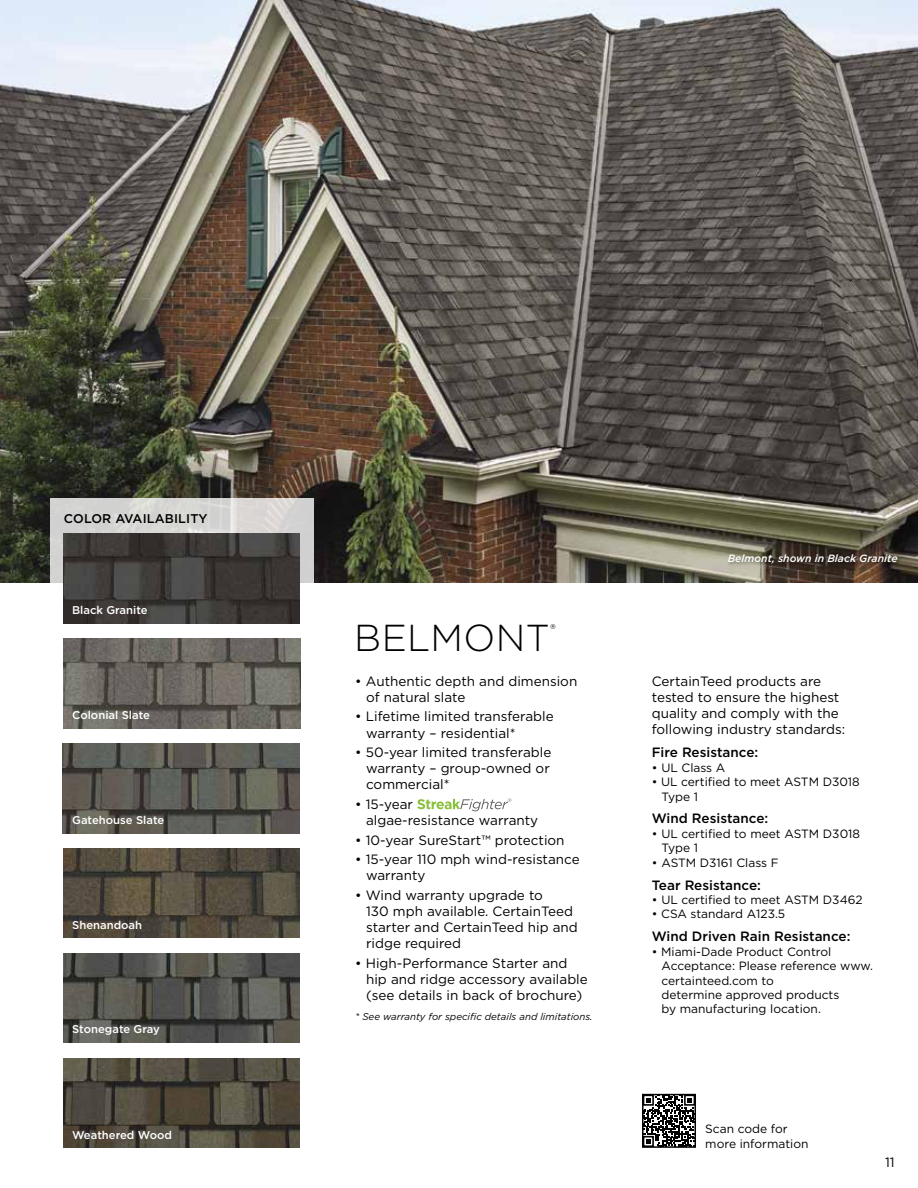
<style>
.page{position:relative;width:918px;height:1188px;background:#fff}
.page>*{position:absolute;margin:0;border:0;box-sizing:border-box;transform-origin:0 0}
.t1{font:300 37.5px "Gotham";letter-spacing:.01em;color:#000}
.t2{font:300 13.95px "Gotham";color:#000}
.t3{font:13.5px/16.2px "Gotham";color:#000}
.t4{font:500 13.5px "Gotham";color:#000}
.t5{font:500 12.6px "Gotham";letter-spacing:.01em;color:#000}
.t6{font:12px/14.4px "Gotham";color:#000}
.t7{font:500 11.25px "Gotham";color:#fff}
.t8{font:italic 500 10.5px "Gotham";color:#fff}
.t9{font:italic 9.75px "Gotham";color:#000}
</style>
<div class="page">
<img style="left:0;top:0;width:918px;height:582px">
<div style="left:727px;top:553px;width:175px;height:15px;background:#000;opacity:.4"></div>
<svg style="left:50px;top:498px;width:263px;height:152px;fill:#d9d7d4"></svg>
<img style="left:63px;top:534px;width:237px;height:89px">
<img style="left:64px;top:639px;width:236px;height:89px">
<img style="left:63px;top:744px;width:236px;height:89px">
<img style="left:63px;top:849px;width:237px;height:89px">
<img style="left:63px;top:953px;width:237px;height:90px">
<img style="left:63px;top:1058px;width:237px;height:90px">
<svg style="left:417px;top:798px;width:94px;height:13px"></svg>
<svg style="left:645px;top:1097px;width:48px;height:48px"></svg>
<div style="left:642px;top:1094px;width:54px;height:54px;border:2px solid #000"></div>
<p class="t5" style="left:64px;top:510px;width:145px">COLOR AVAILABILITY</p>
<p class="t7" style="left:72px;top:603px;width:77px">Black Granite</p>
<p class="t7" style="left:72px;top:708px;width:79px">Colonial Slate</p>
<p class="t7" style="left:72px;top:812px;width:94px">Gatehouse Slate</p>
<p class="t7" style="left:72px;top:917px;width:72px">Shenandoah</p>
<p class="t7" style="left:72px;top:1022px;width:89px">Stonegate Gray</p>
<h1 class="t1" style="left:354px;top:614px;width:197px">BELMONT</h1>
<p class="t2" style="left:550px;top:620px;width:7px">®</p>
<p class="t3" style="left:366px;top:673px;width:213px;text-indent:-11px">• Authentic depth and dimension of natural slate</p>
<p class="t3" style="left:366px;top:708px;width:189px;text-indent:-11px">• Lifetime limited transferable warranty – residential*</p>
<p class="t3" style="left:366px;top:744px;width:187px;text-align:justify;text-indent:-11px">• 50-year limited transferable warranty – group-owned or commercial*</p>
<p class="t3" style="left:366px;top:796px;width:174px;text-indent:-11px">• 15-year<br>algae-resistance warranty</p>
<p class="t3" style="left:355px;top:831px;width:211px">• 10-year SureStart™ protection</p>
<p class="t3" style="left:366px;top:851px;width:215px;text-indent:-11px">• 15-year 110 mph wind-resistance warranty</p>
<p class="t3" style="left:366px;top:886px;width:213px;text-indent:-11px">• Wind warranty upgrade to<br>130 mph available. CertainTeed starter and CertainTeed hip and ridge required</p>
<p class="t3" style="left:366px;top:955px;width:223px;text-indent:-11px">• High-Performance Starter and hip and ridge accessory available (see details in back of brochure)</p>
<p class="t9" style="left:355px;top:1010px;width:239px">* See warranty for specific details and limitations.</p>
<p class="t8" style="left:728px;top:552px;width:172px">Belmont, shown in Black Granite</p>
<p class="t3" style="left:652px;top:673px;width:195px">CertainTeed products are tested to ensure the highest quality and comply with the following industry standards:</p>
<p class="t4" style="left:652px;top:744px;width:108px">Fire Resistance:</p>
<p class="t6" style="left:652px;top:760px;width:75px">• UL Class A</p>
<p class="t6" style="left:662px;top:774px;width:200px;text-indent:-10px">• UL certified to meet ASTM D3018<br>Type 1</p>
<p class="t4" style="left:652px;top:810px;width:118px">Wind Resistance:</p>
<p class="t6" style="left:662px;top:826px;width:200px;text-indent:-10px">• UL certified to meet ASTM D3018<br>Type 1</p>
<p class="t6" style="left:652px;top:855px;width:128px">• ASTM D3161 Class F</p>
<p class="t4" style="left:652px;top:876px;width:111px">Tear Resistance:</p>
<p class="t6" style="left:652px;top:892px;width:212px">• UL certified to meet ASTM D3462</p>
<p class="t6" style="left:652px;top:907px;width:135px">• CSA standard A123.5</p>
<p class="t4" style="left:652px;top:928px;width:200px">Wind Driven Rain Resistance:</p>
<p class="t6" style="left:662px;top:944px;width:213px;text-indent:-10px">• Miami-Dade Product Control<br>Acceptance: Please reference www. certainteed.com to<br>determine approved products<br>by manufacturing location.</p>
<p class="t7" style="left:72px;top:1127px;width:101px">Weathered Wood</p>
<p class="t6" style="left:705px;top:1122px;width:105px">Scan code for more information</p>
<p class="t3" style="left:885px;top:1153px;width:11px">11</p>
</div>
